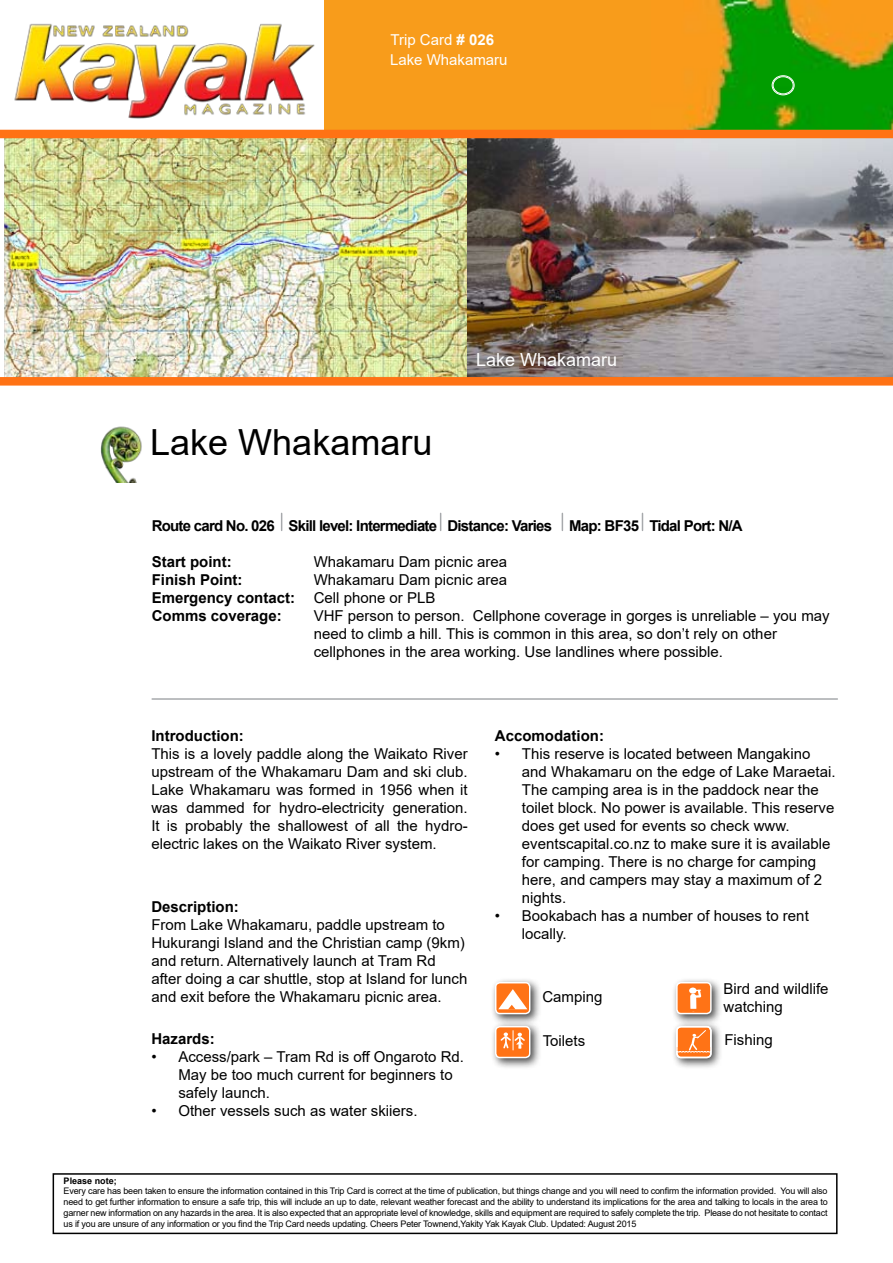
<style>
.page{position:relative;width:893px;height:1263px;background:#fff}
.page>*{position:absolute;margin:0;border:0;box-sizing:border-box;transform-origin:0 0}
.t1{font:36px "Arial";color:#000}
.t2{font:18px "Arial";color:#fff}
.t3{font:15px/18px "Arial";color:#000}
.t4{font:700 15px "Arial";letter-spacing:-.05em;color:#000}
.t5{font:700 15px "Arial";color:#000}
.t6{font:15px/20px "Arial";color:#fff}
.t7{font:9px/10.8px "Arial";letter-spacing:-.02em;color:#000;text-align:justify}
.t8{font:700 9px "Arial";color:#000}
.s1{font-weight:700}
</style>
<div class="page">
<div style="left:325px;top:0;width:568px;height:137px;background:#f89c1b"></div>
<img style="left:652px;top:0;width:241px;height:130px">
<div style="left:772px;top:75px;width:22px;height:20px;border:1px solid #fff;border-radius:50%"></div>
<div style="left:773px;top:77px;width:20px;height:17px;border:1px solid #fff;border-radius:50%"></div>
<img style="left:0;top:23px;width:324px;height:116px">
<div style="left:53px;top:1173px;width:784px;height:61px;border:2px solid #000"></div>
<img style="left:4px;top:138px;width:464px;height:239px">
<img style="left:468px;top:138px;width:425px;height:239px">
<img style="left:100px;top:426px;width:42px;height:57px">
<svg style="left:281px;top:513px;width:1px;height:17px"></svg>
<svg style="left:440px;top:513px;width:1px;height:17px"></svg>
<svg style="left:562px;top:513px;width:1px;height:17px"></svg>
<svg style="left:642px;top:513px;width:1px;height:17px"></svg>
<hr style="left:152px;top:698px;width:685px;height:2px;background:#a7a9ac">
<div style="left:0;top:130px;width:893px;height:8px;background:#ff7214"></div>
<svg style="left:0;top:377px;width:893px;height:9px;background:#fe781f"></svg>
<div style="left:490px;top:977px;width:58px;height:55px;background:#000;opacity:.75"></div>
<svg style="left:496px;top:983px;width:34px;height:30px"></svg>
<div style="left:495px;top:982px;width:35px;height:32px;border:2px solid #fff;border-radius:4px"></div>
<svg style="left:498px;top:989px;width:29px;height:20px"></svg>
<div style="left:671px;top:977px;width:58px;height:55px;background:#000;opacity:.75"></div>
<div style="left:677px;top:983px;width:34px;height:30px;background:#ff7316;border-radius:4px"></div>
<div style="left:676px;top:982px;width:36px;height:32px;border:2px solid #fff;border-radius:4px"></div>
<div style="left:689px;top:987px;width:8px;height:7px;background:#fff;border-radius:50%"></div>
<div style="left:690px;top:997px;width:6px;height:11px;background:#fff"></div>
<svg style="left:695px;top:988px;width:7px;height:11px"></svg>
<div style="left:671px;top:1021px;width:58px;height:55px;background:#000;opacity:.75"></div>
<svg style="left:677px;top:1027px;width:34px;height:30px"></svg>
<svg style="left:679px;top:1030px;width:30px;height:22px"></svg>
<div style="left:676px;top:1026px;width:36px;height:32px;border:2px solid #fff;border-radius:4px"></div>
<div style="left:490px;top:1021px;width:58px;height:55px;background:#000;opacity:.75"></div>
<div style="left:496px;top:1027px;width:34px;height:30px;background:#ff7316;border-radius:4px"></div>
<div style="left:495px;top:1026px;width:35px;height:32px;border:2px solid #fff;border-radius:4px"></div>
<svg style="left:500px;top:1030px;width:25px;height:20px"></svg>
<p class="t6" style="left:390px;top:30px;width:119px">Trip Card <span class="s1"># 026<br></span>Lake Whakamaru</p>
<h1 class="t1" style="left:150px;top:418px;width:284px">Lake Whakamaru</h1>
<p class="t2" style="left:476px;top:347px;width:143px">Lake Whakamaru</p>
<p class="t4" style="left:152px;top:515px;width:593px">Route card No. 026 Skill level: Intermediate Distance: Varies Map: BF35 Tidal Port: N/A</p>
<p class="t5" style="left:152px;top:551px;width:81px">Start point:</p>
<p class="t3" style="left:314px;top:553px;width:195px">Whakamaru Dam picnic area</p>
<p class="t5" style="left:152px;top:569px;width:92px">Finish Point:</p>
<p class="t3" style="left:152px;top:571px;width:357px;text-indent:162px">Whakamaru Dam picnic area<br><span class="s1">Emergency contact:</span> Cell phone or PLB<br><span class="s1">Comms coverage:</span></p>
<p class="t3" style="left:314px;top:607px;width:518px">VHF person to person. Cellphone coverage in gorges is unreliable – you may need to climb a hill. This is common in this area, so don’t rely on other cellphones in the area working. Use landlines where possible.</p>
<p class="t5" style="left:151px;top:725px;width:94px">Introduction:</p>
<p class="t3" style="left:151px;top:745px;width:318px;text-align:justify">This is a lovely paddle along the Waikato River upstream of the Whakamaru Dam and ski club.<br>Lake Whakamaru was formed in 1956 when it was dammed for hydro-electricity generation.<br>It is probably the shallowest of all the hydro&shy;electric lakes on the Waikato River system.</p>
<p class="t5" style="left:151px;top:896px;width:89px">Description:</p>
<p class="t3" style="left:151px;top:916px;width:318px">From Lake Whakamaru, paddle upstream to Hukurangi Island and the Christian camp (9km) and return. Alternatively launch at Tram Rd after doing a car shuttle, stop at Island for lunch and exit before the Whakamaru picnic area.</p>
<p class="t5" style="left:151px;top:1028px;width:65px">Hazards:</p>
<p class="t3" style="left:178px;top:1048px;width:287px;text-indent:-27px">• Access/park – Tram Rd is off Ongaroto Rd.<br>May be too much current for beginners to safely launch.</p>
<p class="t3" style="left:151px;top:1102px;width:268px">• Other vessels such as water skiiers.</p>
<p class="t5" style="left:495px;top:725px;width:111px">Accomodation:</p>
<p class="t3" style="left:522px;top:745px;width:315px;text-indent:-27px">• This reserve is located between Mangakino and Whakamaru on the edge of Lake Maraetai.<br>The camping area is in the paddock near the toilet block. No power is available. This reserve does get used for events so check www. eventscapital.co.nz to make sure it is available for camping. There is no charge for camping here, and campers may stay a maximum of 2 nights.</p>
<p class="t3" style="left:522px;top:907px;width:288px;text-indent:-27px">• Bookabach has a number of houses to rent locally.</p>
<p class="t3" style="left:542px;top:988px;width:62px">Camping</p>
<p class="t3" style="left:724px;top:980px;width:107px">Bird and wildlife watching</p>
<p class="t3" style="left:543px;top:1031px;width:44px">Toilets</p>
<p class="t3" style="left:724px;top:1031px;width:50px">Fishing</p>
<p class="t8" style="left:64px;top:1174px;width:55px">Please note;</p>
<p class="t7" style="left:64px;top:1186px;width:766px">Every care has been taken to ensure the information contained in this Trip Card is correct at the time of publication, but things change and you will need to confirm the information provided. You will also need to get further information to ensure a safe trip, this will include an up to date, relevant weather forecast and the ability to understand its implications for the area and talking to locals in the area to garner new information on any hazards in the area. It is also expected that an appropriate level of knowledge, skills and equipment are required to safely complete the trip. Please do not hesitate to contact us if you are unsure of any information or you find the Trip Card needs updating. Cheers Peter Townend,Yakity Yak Kayak Club. Updated: August 2015</p>
</div>
